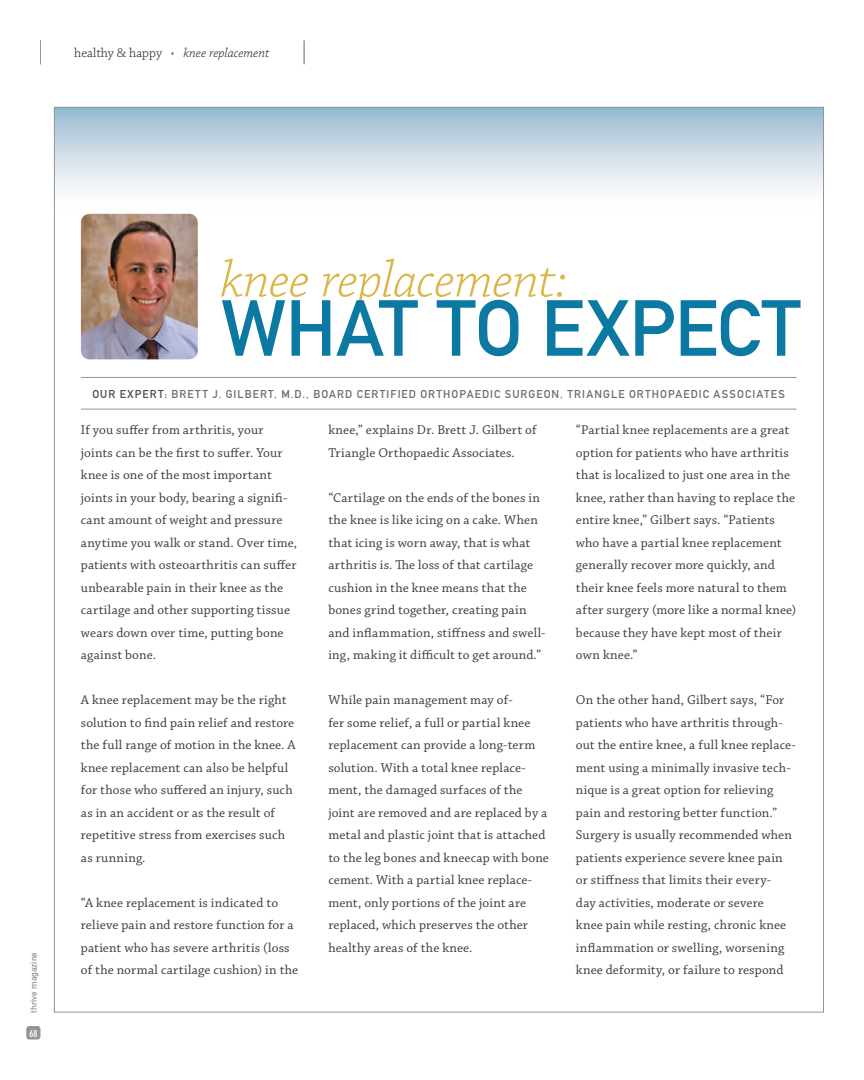
<style>
.page{position:relative;width:864px;height:1080px;background:#fff}
.page>*{position:absolute;margin:0;border:0;box-sizing:border-box;transform-origin:0 0}
.t1{font:78px "DIN Mittelschrift";color:#0c79a3}
.t2{font:italic 300 54px "Chaparral Pro";letter-spacing:-.015em;color:#dab746}
.t3{font:13.5px/22.5px "Chaparral Pro";letter-spacing:.01em;color:#3e3e3f}
.t4{font:italic 300 13.5px "Chaparral Pro";color:#231f20}
.t5{font:11.25px "DIN Mittelschrift";letter-spacing:.1em;color:#6c6d70}
.t6{font:700 condensed 9.75px "DIN Neuzeit Grotesk";color:#fff}
.t7{font:9px "DIN Mittelschrift";color:#939598}
.s1{font-style:normal}
.s2{font-style:normal;color:#6c6d70}
.s3{color:#4b4c4d}
</style>
<div class="page">
<svg style="left:56px;top:109px;width:766px;height:81px;background:#c9dae6"></svg>
<div style="left:26px;top:1026px;width:14px;height:14px;background:#939598;border-radius:3px"></div>
<img style="left:81px;top:214px;width:117px;height:145px">
<hr style="left:81px;top:377px;width:715px;height:1px;background:#939598">
<hr style="left:81px;top:409px;width:715px;height:1px;background:#939598">
<svg style="left:40px;top:40px;width:1px;height:24px"></svg>
<svg style="left:304px;top:40px;width:1px;height:24px"></svg>
<p class="t4" style="left:74px;top:46px;width:197px"><span class="s1">healthy &amp; happy</span> <span class="s2">•</span> knee replacement</p>
<p class="t7" style="left:28px;top:1012px;width:62px;rotate:-90deg">THRIVE MAGAZINE</p>
<p class="t6" style="left:29px;top:1028px;width:9px">68</p>
<h2 class="t2" style="left:220px;top:250px;width:349px">knee replacement:</h2>
<h1 class="t1" style="left:221px;top:283px;width:581px">WHAT TO EXPECT</h1>
<p class="t5" style="left:92px;top:387px;width:694px"><span class="s3">OUR EXPERT:</span> BRETT J. GILBERT, M.D., BOARD CERTIFIED ORTHOPAEDIC SURGEON, TRIANGLE ORTHOPAEDIC ASSOCIATES</p>
<p class="t3" style="left:81px;top:419px;width:218px">If you suffer from arthritis, your joints can be the first to suffer. Your knee is one of the most important joints in your body, bearing a signifi&shy;cant amount of weight and pressure anytime you walk or stand. Over time, patients with osteoarthritis can suffer unbearable pain in their knee as the cartilage and other supporting tissue wears down over time, putting bone against bone.</p>
<p class="t3" style="left:81px;top:689px;width:216px">A knee replacement may be the right solution to find pain relief and restore the full range of motion in the knee. A knee replacement can also be helpful for those who suffered an injury, such as in an accident or as the result of repetitive stress from exercises such as running.</p>
<p class="t3" style="left:81px;top:892px;width:219px">“A knee replacement is indicated to relieve pain and restore function for a patient who has severe arthritis (loss of the normal cartilage cushion) in the</p>
<p class="t3" style="left:576px;top:419px;width:222px">“Partial knee replacements are a great option for patients who have arthritis that is localized to just one area in the knee, rather than having to replace the entire knee,” Gilbert says. “Patients who have a partial knee replacement generally recover more quickly, and their knee feels more natural to them after surgery (more like a normal knee) because they have kept most of their own knee.”</p>
<p class="t3" style="left:576px;top:689px;width:221px">On the other hand, Gilbert says, “For patients who have arthritis through&shy;out the entire knee, a full knee replace&shy;ment using a minimally invasive tech&shy;nique is a great option for relieving pain and restoring better function.” Surgery is usually recommended when patients experience severe knee pain or stiffness that limits their every-<br>day activities, moderate or severe<br>knee pain while resting, chronic knee inflammation or swelling, worsening knee deformity, or failure to respond</p>
<p class="t3" style="left:328px;top:419px;width:210px">knee,” explains Dr. Brett J. Gilbert of<br>Triangle Orthopaedic Associates.</p>
<p class="t3" style="left:328px;top:487px;width:219px">“Cartilage on the ends of the bones in the knee is like icing on a cake. When that icing is worn away, that is what arthritis is. The loss of that cartilage cushion in the knee means that the bones grind together, creating pain and inflammation, stiffness and swell&shy;ing, making it difficult to get around.”</p>
<p class="t3" style="left:328px;top:689px;width:222px">While pain management may of-<br>fer some relief, a full or partial knee replacement can provide a long-term solution. With a total knee replace&shy;ment, the damaged surfaces of the joint are removed and are replaced by a metal and plastic joint that is attached to the leg bones and kneecap with bone cement. With a partial knee replace&shy;ment, only portions of the joint are replaced, which preserves the other healthy areas of the knee.</p>
</div>
